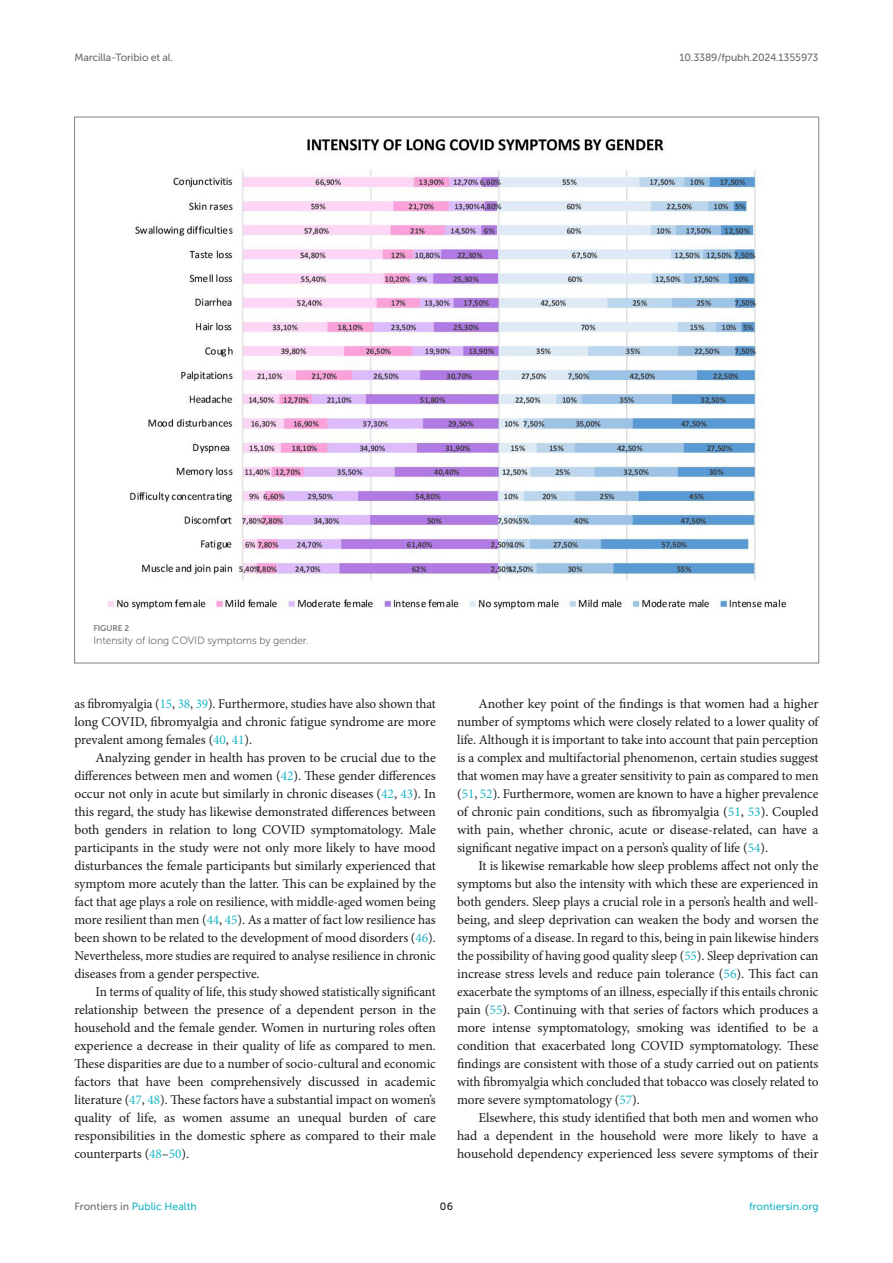
<style>
.page{position:relative;width:893px;height:1263px;background:#fff}
.page>*{position:absolute;margin:0;border:0;box-sizing:border-box;transform-origin:0 0}
.TEXT{font:13.5px/18px "Minion Pro";letter-spacing:-.005em;color:#1b1c1b;text-align:justify}
.t1{font:10.5px "Museo Sans 500";letter-spacing:-.015em;color:#706f70}
.t2{font:10.5px "Museo Sans 500";color:#1db5c3}
.FIG_LEG{font:10.5px "Museo Sans 300";letter-spacing:-.01em;color:#706f70}
.t3{font:10.5px "Museo Sans 500";color:#1b1c1b}
.FIG_HD{font:8.25px "Museo Sans 700";letter-spacing:-.01em;color:#7e7f7f}
.s1{color:#1db5c3}
.s2{color:#706f70}
</style>
<div class="page">
<img style="left:107px;top:138px;width:680px;height:472px">
<p class="t1" style="left:74px;top:51px;width:100px">Marcilla-Toribio et al.</p>
<p class="t1" style="left:680px;top:51px;width:140px">10.3389/fpubh.2024.1355973</p>
<p class="FIG_HD" style="left:94px;top:623px;width:37px">FIGURE 2</p>
<p class="FIG_LEG" style="left:94px;top:635px;width:217px">Intensity of long COVID symptoms by gender.</p>
<p class="TEXT" style="left:74px;top:695px;width:363px">as fibromyalgia (<span class="s1">15</span>, <span class="s1">38</span>, <span class="s1">39</span>). Furthermore, studies have also shown that long COVID, fibromyalgia and chronic fatigue syndrome are more prevalent among females (<span class="s1">40</span>, <span class="s1">41</span>).</p>
<p class="TEXT" style="left:74px;top:749px;width:363px;text-indent:21px">Analyzing gender in health has proven to be crucial due to the differences between men and women (<span class="s1">42</span>). These gender differences occur not only in acute but similarly in chronic diseases (<span class="s1">42</span>, <span class="s1">43</span>). In this regard, the study has likewise demonstrated differences between both genders in relation to long COVID symptomatology. Male participants in the study were not only more likely to have mood disturbances the female participants but similarly experienced that symptom more acutely than the latter. This can be explained by the fact that age plays a role on resilience, with middle-aged women being more resilient than men (<span class="s1">44</span>, <span class="s1">45</span>). As a matter of fact low resilience has been shown to be related to the development of mood disorders (<span class="s1">46</span>).<br>Nevertheless, more studies are required to analyse resilience in chronic diseases from a gender perspective.</p>
<p class="TEXT" style="left:74px;top:983px;width:363px;text-indent:21px">In terms of quality of life, this study showed statistically significant relationship between the presence of a dependent person in the household and the female gender. Women in nurturing roles often experience a decrease in their quality of life as compared to men.<br>These disparities are due to a number of socio-cultural and economic factors that have been comprehensively discussed in academic literature (<span class="s1">47</span>, <span class="s1">48</span>). These factors have a substantial impact on women’s quality of life, as women assume an unequal burden of care responsibilities in the domestic sphere as compared to their male counterparts (<span class="s1">48</span>–<span class="s1">50</span>).</p>
<p class="TEXT" style="left:457px;top:695px;width:363px;text-indent:21px">Another key point of the findings is that women had a higher number of symptoms which were closely related to a lower quality of life. Although it is important to take into account that pain perception is a complex and multifactorial phenomenon, certain studies suggest that women may have a greater sensitivity to pain as compared to men (<span class="s1">51</span>, <span class="s1">52</span>). Furthermore, women are known to have a higher prevalence of chronic pain conditions, such as fibromyalgia (<span class="s1">51</span>, <span class="s1">53</span>). Coupled with pain, whether chronic, acute or disease-related, can have a significant negative impact on a person’s quality of life (<span class="s1">54</span>).</p>
<p class="TEXT" style="left:457px;top:857px;width:363px;text-indent:21px">It is likewise remarkable how sleep problems affect not only the symptoms but also the intensity with which these are experienced in both genders. Sleep plays a crucial role in a person’s health and well&shy;being, and sleep deprivation can weaken the body and worsen the symptoms of a disease. In regard to this, being in pain likewise hinders the possibility of having good quality sleep (<span class="s1">55</span>). Sleep deprivation can increase stress levels and reduce pain tolerance (<span class="s1">56</span>). This fact can exacerbate the symptoms of an illness, especially if this entails chronic pain (<span class="s1">55</span>). Continuing with that series of factors which produces a more intense symptomatology, smoking was identified to be a condition that exacerbated long COVID symptomatology. These findings are consistent with those of a study carried out on patients with fibromyalgia which concluded that tobacco was closely related to more severe symptomatology (<span class="s1">57</span>).</p>
<p class="TEXT" style="left:457px;top:1109px;width:363px;text-indent:21px">Elsewhere, this study identified that both men and women who had a dependent in the household were more likely to have a household dependency experienced less severe symptoms of their</p>
<p class="t2" style="left:74px;top:1200px;width:124px"><span class="s2">Frontiers in</span> Public Health</p>
<p class="t3" style="left:440px;top:1200px;width:15px">06</p>
<p class="t2" style="left:749px;top:1200px;width:71px">frontiersin.org</p>
</div>
